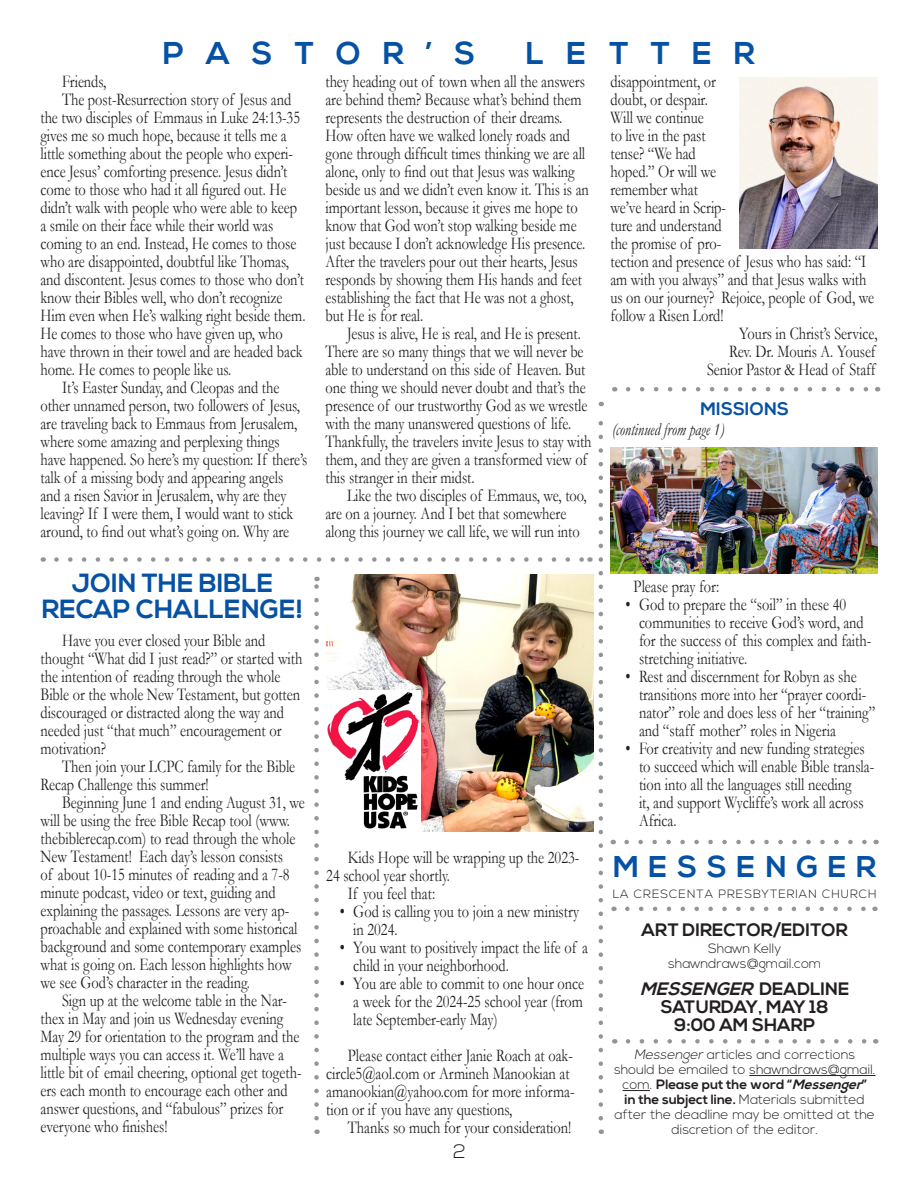
<style>
.page{position:relative;width:918px;height:1188px;background:#fff}
.page>*{position:absolute;margin:0;border:0;box-sizing:border-box;transform-origin:0 0}
.t1{font:700 31.5px "Nexa";letter-spacing:.7em;color:#0551a4}
.t2{font:700 30px "Nexa";letter-spacing:.32em;color:#0551a4}
.t3{font:700 26.25px "Nexa";color:#0551a4}
.t4{font:300 19.5px "Nexa";color:#231f20}
.paragraph_indent{font:18px/18px "Garamond";color:#231f20;scale:.8 1}
.t5{font:700 18px "Nexa";color:#231f20}
.paragraph_indent-2{font:italic 18px "Garamond";color:#231f20;scale:.8 1}
.t6{font:italic 700 18px "Nexa";color:#231f20}
.t7{font:700 18px "Nexa";color:#0551a4}
.t8{font:300 13.5px/15px "Nexa";color:#231f20;text-align:center}
.t9{font:300 12px "Nexa";letter-spacing:.08em;color:#231f20}
.s1{font-style:normal}
.s2{font-style:italic}
.s3{font-weight:700}
.s4{font-weight:700;font-style:italic}
</style>
<div class="page">
<hr style="left:749px;top:1075px;width:126px;height:1px;background:#231f20">
<svg style="left:623px;top:1090px;width:27px;height:1px"></svg>
<svg style="left:627px;top:907px;width:239px;height:4px"></svg>
<svg style="left:628px;top:1039px;width:239px;height:5px"></svg>
<svg style="left:627px;top:840px;width:240px;height:4px"></svg>
<svg style="left:599px;top:402px;width:4px;height:716px"></svg>
<svg style="left:56px;top:557px;width:527px;height:5px"></svg>
<svg style="left:628px;top:387px;width:241px;height:5px"></svg>
<img style="left:740px;top:78px;width:138px;height:171px">
<img style="left:326px;top:575px;width:267px;height:257px">
<img style="left:326px;top:690px;width:94px;height:142px">
<svg style="left:314px;top:577px;width:5px;height:541px"></svg>
<img style="left:611px;top:447px;width:267px;height:126px">
<p class="t1" style="left:163px;top:35px;width:314px">PASTOR’S</p>
<p class="t1" style="left:526px;top:35px;width:231px">LETTER</p>
<p class="paragraph_indent" style="left:62px;top:73px;width:57px">Friends,</p>
<p class="paragraph_indent" style="left:40px;top:91px;width:333px;text-indent:22px">The post-Resurrection story of Jesus and the two disciples of Emmaus in Luke 24:13-35 gives me so much hope, because it tells me a little something about the people who experi&shy;ence Jesus’ comforting presence. Jesus didn’t come to those who had it all figured out. He didn’t walk with people who were able to keep a smile on their face while their world was coming to an end. Instead, He comes to those who are disappointed, doubtful like Thomas, and discontent. Jesus comes to those who don’t know their Bibles well, who don’t recognize Him even when He’s walking right beside them.<br>He comes to those who have given up, who have thrown in their towel and are headed back home. He comes to people like us.</p>
<p class="paragraph_indent" style="left:40px;top:379px;width:335px;text-indent:22px">It’s Easter Sunday, and Cleopas and the other unnamed person, two followers of Jesus, are traveling back to Emmaus from Jerusalem, where some amazing and perplexing things have happened. So here’s my question: If there’s talk of a missing body and appearing angels and a risen Savior in Jerusalem, why are they leaving? If I were them, I would want to stick around, to find out what’s going on. Why are</p>
<p class="t3" style="left:72px;top:568px;width:203px">JOIN THE BIBLE</p>
<p class="t3" style="left:42px;top:594px;width:263px">RECAP CHALLENGE!</p>
<p class="paragraph_indent" style="left:40px;top:631px;width:329px;text-indent:22px">Have you ever closed your Bible and thought “What did I just read?” or started with the intention of reading through the whole Bible or the whole New Testament, but gotten discouraged or distracted along the way and needed just “that much” encouragement or motivation?</p>
<p class="paragraph_indent" style="left:40px;top:757px;width:320px;text-indent:22px">Then join your LCPC family for the Bible<br>Recap Challenge this summer!</p>
<p class="paragraph_indent" style="left:40px;top:793px;width:332px;text-indent:22px">Beginning June 1 and ending August 31, we will be using the free Bible Recap tool (www. thebiblerecap.com) to read through the whole New Testament! Each day’s lesson consists<br>of about 10-15 minutes of reading and a 7-8 minute podcast, video or text, guiding and explaining the passages. Lessons are very ap&shy;proachable and explained with some historical background and some contemporary examples what is going on. Each lesson highlights how we see God’s character in the reading.</p>
<p class="paragraph_indent" style="left:40px;top:991px;width:328px;text-indent:22px">Sign up at the welcome table in the Nar&shy;thex in May and join us Wednesday evening May 29 for orientation to the program and the multiple ways you can access it. We’ll have a little bit of email cheering, optional get togeth&shy;ers each month to encourage each other and answer questions, and “fabulous” prizes for everyone who finishes!</p>
<p class="paragraph_indent" style="left:326px;top:73px;width:331px">they heading out of town when all the answers are behind them? Because what’s behind them represents the destruction of their dreams.<br>How often have we walked lonely roads and gone through difficult times thinking we are all alone, only to find out that Jesus was walking beside us and we didn’t even know it. This is an important lesson, because it gives me hope to know that God won’t stop walking beside me just because I don’t acknowledge His presence.<br>After the travelers pour out their hearts, Jesus responds by showing them His hands and feet establishing the fact that He was not a ghost, but He is for real.</p>
<p class="paragraph_indent" style="left:326px;top:325px;width:334px;text-indent:22px">Jesus is alive, He is real, and He is present.<br>There are so many things that we will never be able to understand on this side of Heaven. But one thing we should never doubt and that’s the presence of our trustworthy God as we wrestle with the many unanswered questions of life.<br>Thankfully, the travelers invite Jesus to stay with them, and they are given a transformed view of this stranger in their midst.</p>
<p class="paragraph_indent" style="left:326px;top:487px;width:328px;text-indent:22px">Like the two disciples of Emmaus, we, too, are on a journey. And I bet that somewhere along this journey we call life, we will run into</p>
<p class="paragraph_indent" style="left:326px;top:848px;width:318px;text-indent:22px">Kids Hope will be wrapping up the 2023-<br>24 school year shortly.</p>
<p class="paragraph_indent" style="left:348px;top:884px;width:111px">If you feel that:</p>
<p class="paragraph_indent" style="left:353px;top:902px;width:284px;text-indent:-14px">• God is calling you to join a new ministry in 2024.</p>
<p class="paragraph_indent" style="left:353px;top:938px;width:295px;text-indent:-14px">• You want to positively impact the life of a child in your neighborhood.</p>
<p class="paragraph_indent" style="left:353px;top:974px;width:290px;text-align:justify;text-indent:-14px">• You are able to commit to one hour once a week for the 2024-25 school year (from late September-early May)</p>
<p class="paragraph_indent" style="left:326px;top:1046px;width:312px;text-indent:22px">Please contact either Janie Roach at oak&shy;circle5@aol.com or Armineh Manookian at amanookian@yahoo.com for more informa&shy;tion or if you have any questions,</p>
<p class="paragraph_indent" style="left:348px;top:1118px;width:281px">Thanks so much for your consideration!</p>
<p class="t4" style="left:453px;top:1140px;width:14px">2</p>
<p class="paragraph_indent" style="left:610px;top:73px;width:331px">disappointment, or<br>doubt, or despair.<br>Will we continue<br>to live in the past<br>tense? “We had<br>hoped.” Or will we<br>remember what<br>we’ve heard in Scrip-<br>ture and understand<br>the promise of pro-<br>tection and presence of Jesus who has said: “I am with you always” and that Jesus walks with us on our journey? Rejoice, people of God, we follow a Risen Lord!</p>
<p class="paragraph_indent" style="left:739px;top:325px;width:174px">Yours in Christ’s Service,</p>
<p class="paragraph_indent" style="left:729px;top:343px;width:185px">Rev. Dr. Mouris A. Yousef</p>
<p class="paragraph_indent" style="left:707px;top:361px;width:212px">Senior Pastor &amp; Head of Staff</p>
<p class="t7" style="left:701px;top:398px;width:90px">MISSIONS</p>
<p class="paragraph_indent-2" style="left:612px;top:419px;width:142px">(continued from page 1)</p>
<p class="paragraph_indent" style="left:634px;top:577px;width:109px">Please pray for:</p>
<p class="paragraph_indent" style="left:639px;top:595px;width:292px;text-indent:-14px">• God to prepare the “soil” in these 40 communities to receive God’s word, and for the success of this complex and faith&shy;stretching initiative.</p>
<p class="paragraph_indent" style="left:639px;top:667px;width:297px;text-indent:-14px">• Rest and discernment for Robyn as she transitions more into her “prayer coordi&shy;nator” role and does less of her “training” and “staff mother” roles in Nigeria</p>
<p class="paragraph_indent" style="left:639px;top:739px;width:296px;text-indent:-14px">• For creativity and new funding strategies to succeed which will enable Bible transla&shy;tion into all the languages still needing<br>it, and support Wycliffe’s work all across Africa.</p>
<p class="t2" style="left:613px;top:850px;width:265px">MESSENGER</p>
<p class="t9" style="left:613px;top:887px;width:265px">LA CRESCENTA PRESBYTERIAN CHURCH</p>
<p class="t5" style="left:642px;top:920px;width:208px">ART DIRECTOR/EDITOR</p>
<p class="t8" style="left:708px;top:941px;width:75px">Shawn Kelly</p>
<p class="t8" style="left:668px;top:956px;width:155px">shawndraws@gmail.com</p>
<p class="t6" style="left:640px;top:978px;width:211px">MESSENGER <span class="s1">D E A D L I N E</span></p>
<p class="t5" style="left:661px;top:996px;width:170px">SATURDAY, MAY 18</p>
<p class="t5" style="left:674px;top:1014px;width:142px">9:00 AM SHARP</p>
<p class="t8" style="left:614px;top:1048px;width:263px"><span class="s2">Messenger</span>articles and corrections should be emailed to shawndraws@gmail. com. <span class="s3">Please put the word “</span><span class="s4">Messenger</span><span class="s3">”<br>in the subject line.</span> Materials submitted after the deadline may be omitted at the discretion of the editor.</p>
</div>
